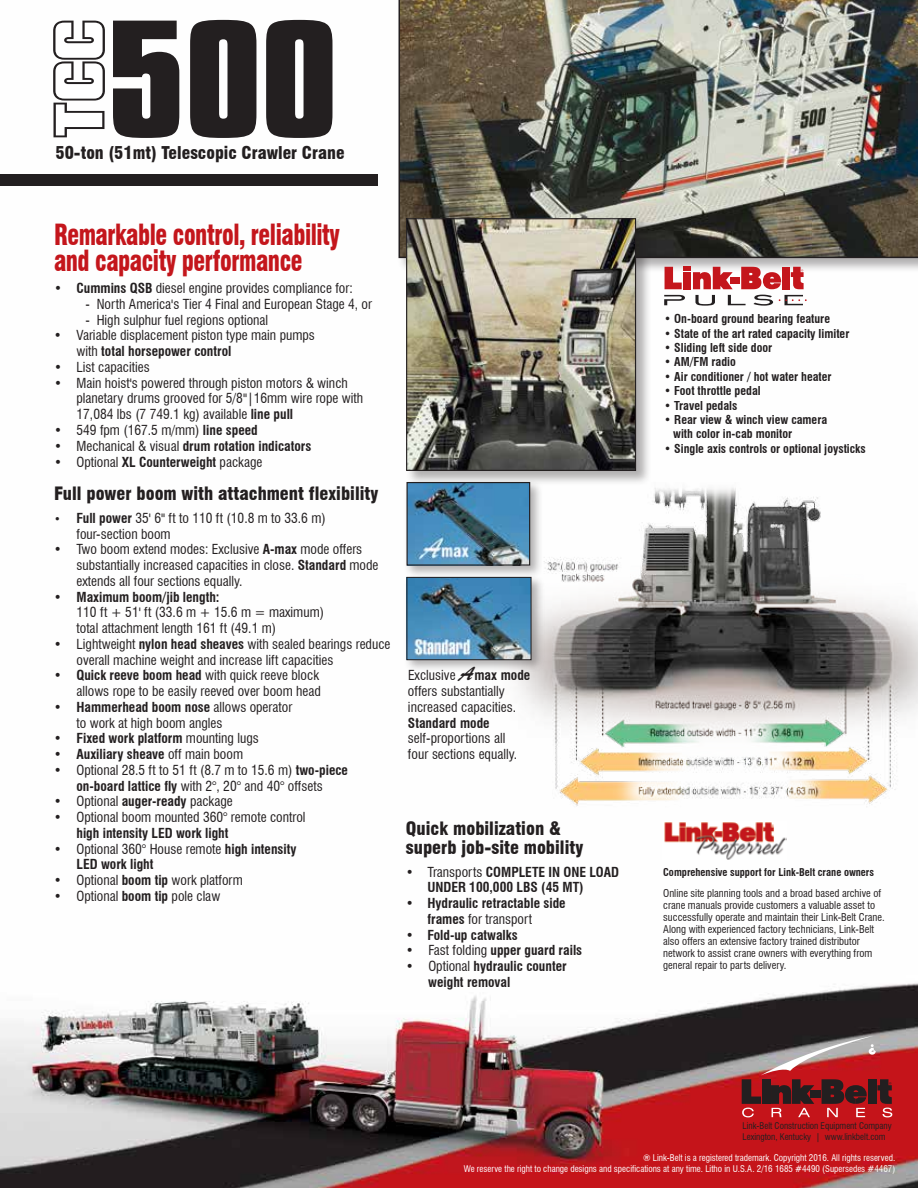
<style>
.page{position:relative;width:918px;height:1188px;background:#fff}
.page>*{position:absolute;margin:0;border:0;box-sizing:border-box;transform-origin:0 0}
.t1{font:900 condensed 28.5px/25.5px "Swiss 721 BT";letter-spacing:-.02em;color:#c4161c;scale:.83 1}
.t2{font:900 condensed 18px/19.5px "Swiss 721 BT";color:#231f20}
.t3{font:900 condensed 17.25px "Swiss 721 BT";color:#231f20}
.t4{font:condensed 13.5px/15.8px "Swiss 721 BT";color:#231f20}
.t5{font:700 condensed 13.5px/15.8px "Swiss 721 BT";color:#231f20}
.t6{font:700 condensed 12px/14.4px "Swiss 721 BT";color:#231f20}
.t7{font:condensed 10.5px/12px "Swiss 721 BT";color:#231f20}
.t8{font:700 condensed 10.5px "Swiss 721 BT";color:#231f20}
.t9{font:condensed 9px/10.8px "Swiss 721 BT";color:#fff;text-align:right}
.t10{font:condensed 9px/10.8px "Swiss 721 BT";color:#231f20}
.s1{font-weight:700}
.s2{font-weight:400}
.s3{font-size:11.25px}
.s4{font-family:"Brush Script Std";font-stretch:normal;font-size:19.5px}
</style>
<div class="page">
<img style="left:0;top:19px;width:918px;height:1169px">
<svg style="left:190px;top:20px;width:66px;height:118px;background:#3d3a3a"></svg>
<svg style="left:266px;top:20px;width:66px;height:118px;background:#3d3a3b"></svg>
<svg style="left:113px;top:21px;width:66px;height:117px"></svg>
<svg style="left:52px;top:21px;width:53px;height:116px"></svg>
<div style="left:0;top:174px;width:378px;height:12px;background:#231f20"></div>
<div style="left:398px;top:0;width:520px;height:274px;background:#231f20;opacity:.35"></div>
<img style="left:399px;top:0;width:519px;height:258px">
<img style="left:484px;top:481px;width:434px;height:332px">
<div style="left:403px;top:574px;width:142px;height:99px;background:#231f20;opacity:.35"></div>
<img style="left:409px;top:579px;width:120px;height:79px">
<div style="left:407px;top:577px;width:124px;height:83px;border:1px solid #231f20"></div>
<div style="left:403px;top:479px;width:141px;height:100px;background:#231f20;opacity:.35"></div>
<img style="left:408px;top:487px;width:120px;height:77px">
<div style="left:406px;top:482px;width:124px;height:84px;border:1px solid #231f20"></div>
<div style="left:405px;top:217px;width:246px;height:270px;background:#231f20;opacity:.35"></div>
<img style="left:408px;top:220px;width:226px;height:249px">
<div style="left:406px;top:218px;width:230px;height:253px;border:1px solid #231f20"></div>
<img style="left:662px;top:822px;width:124px;height:37px">
<svg style="left:742px;top:1036px;width:150px;height:81px;background:#8e4143"></svg>
<svg style="left:753px;top:295px;width:20px;height:11px"></svg>
<svg style="left:728px;top:295px;width:18px;height:10px"></svg>
<svg style="left:695px;top:295px;width:20px;height:11px"></svg>
<svg style="left:779px;top:295px;width:28px;height:10px"></svg>
<svg style="left:664px;top:295px;width:21px;height:10px"></svg>
<svg style="left:665px;top:267px;width:68px;height:22px"></svg>
<div style="left:731px;top:277px;width:9px;height:7px;background:#c4161c"></div>
<div style="left:782px;top:267px;width:8px;height:22px;background:#c4161c"></div>
<svg style="left:791px;top:267px;width:13px;height:22px"></svg>
<svg style="left:741px;top:267px;width:41px;height:22px"></svg>
<p class="t3" style="left:56px;top:143px;width:291px">50-ton (51mt) Telescopic Crawler Crane</p>
<h1 class="t1" style="left:54px;top:222px;width:346px">Remarkable control, reliability and capacity performance</h1>
<p class="t4" style="left:54px;top:280px;width:300px">• <span class="s1">Cummins QSB</span> diesel engine provides compliance for:</p>
<p class="t4" style="left:85px;top:296px;width:288px">- North America's Tier 4 Final and European Stage 4, or</p>
<p class="t4" style="left:85px;top:312px;width:184px">- High sulphur fuel regions optional</p>
<p class="t4" style="left:77px;top:328px;width:240px;text-indent:-23px">• Variable displacement piston type main pumps with <span class="s1">total horsepower control</span></p>
<p class="t4" style="left:54px;top:359px;width:97px">• List capacities</p>
<p class="t4" style="left:77px;top:375px;width:288px;text-indent:-23px">• Main hoist's powered through piston motors &amp; winch planetary drums grooved for 5/8"|16mm wire rope with<br>17,084 lbs (7 749.1 kg) available <span class="s1">line pull</span></p>
<p class="t4" style="left:54px;top:422px;width:205px">• 549 fpm (167.5 m/mm) <span class="s1">line speed</span></p>
<p class="t5" style="left:54px;top:438px;width:259px"><span class="s2">• Mechanical &amp; visual</span> drum rotation indicators</p>
<p class="t4" style="left:54px;top:454px;width:210px">• Optional <span class="s1">XL Counterweight</span> package</p>
<h2 class="t2" style="left:54px;top:484px;width:326px">Full power boom with attachment flexibility</h2>
<p class="t4" style="left:76px;top:510px;width:251px;text-indent:-22px"><span class="s3">•</span> <span class="s1">Full power</span> 35' 6" ft to 110 ft (10.8 m to 33.6 m) four-section boom</p>
<p class="t4" style="left:76px;top:542px;width:304px;text-indent:-23px">• Two boom extend modes: Exclusive <span class="s1">A-max</span> mode offers substantially increased capacities in close. <span class="s1">Standard</span> mode extends all four sections equally.</p>
<p class="t4" style="left:76px;top:589px;width:249px;text-indent:-23px">• <span class="s1">Maximum boom/jib length:<br></span>110 ft + 51' ft (33.6 m + 15.6 m = maximum) total attachment length 161 ft (49.1 m)</p>
<p class="t4" style="left:76px;top:636px;width:316px;text-indent:-23px">• Lightweight <span class="s1">nylon head sheaves</span> with sealed bearings reduce overall machine weight and increase lift capacities</p>
<p class="t4" style="left:54px;top:668px;width:268px;text-align:right">• <span class="s1">Quick reeve boom head</span> with quick reeve block allows rope to be easily reeved over boom head</p>
<p class="t4" style="left:76px;top:699px;width:217px;text-indent:-23px">• <span class="s1">Hammerhead boom nose</span> allows operator to work at high boom angles</p>
<p class="t5" style="left:54px;top:731px;width:206px"><span class="s2">•</span> Fixed work platform <span class="s2">mounting lugs</span></p>
<p class="t5" style="left:54px;top:746px;width:191px"><span class="s2">•</span> Auxiliary sheave <span class="s2">off main boom</span></p>
<p class="t4" style="left:54px;top:762px;width:296px;text-align:center">• Optional 28.5 ft to 51 ft (8.7 m to 15.6 m) <span class="s1">two-piece on-board lattice fly</span> with 2°, 20° and 40° offsets</p>
<p class="t4" style="left:54px;top:794px;width:180px">• Optional <span class="s1">auger-ready</span> package</p>
<p class="t4" style="left:54px;top:809px;width:253px">• Optional boom mounted 360° remote control</p>
<p class="t5" style="left:76px;top:825px;width:153px">high intensity LED work light</p>
<p class="t5" style="left:76px;top:841px;width:221px;text-indent:-23px"><span class="s2">• Optional 360° House remote</span> high intensity<br>LED work light</p>
<p class="t4" style="left:54px;top:872px;width:190px">• Optional <span class="s1">boom tip</span> work platform</p>
<p class="t4" style="left:54px;top:888px;width:168px">• Optional <span class="s1">boom tip</span> pole claw</p>
<p class="t4" style="left:408px;top:668px;width:124px">Exclusive <span class="s4">A</span><span class="s1">max mode </span>offers substantially increased capacities.</p>
<p class="t5" style="left:408px;top:715px;width:83px">Standard mode</p>
<p class="t4" style="left:408px;top:731px;width:111px">self-proportions all four sections equally.</p>
<h2 class="t2" style="left:406px;top:818px;width:179px">Quick mobilization &amp; superb job-site mobility</h2>
<p class="t5" style="left:427px;top:864px;width:193px;text-indent:-22px"><span class="s2">• Transports</span> COMPLETE IN ONE LOAD<br>UNDER 100,000 LBS (45 MT)</p>
<p class="t5" style="left:427px;top:895px;width:140px;text-indent:-22px"><span class="s2">•</span> Hydraulic retractable side frames <span class="s2">for transport</span></p>
<p class="t5" style="left:406px;top:927px;width:113px"><span class="s2">•</span> Fold-up catwalks</p>
<p class="t5" style="left:406px;top:943px;width:178px"><span class="s2">• Fast folding</span> upper guard rails</p>
<p class="t5" style="left:428px;top:958px;width:140px;text-indent:-22px"><span class="s2">• Optional</span> hydraulic counter weight removal</p>
<p class="t6" style="left:664px;top:312px;width:167px">• On-board ground bearing feature</p>
<p class="t6" style="left:664px;top:326px;width:187px">• State of the art rated capacity limiter</p>
<p class="t6" style="left:664px;top:340px;width:110px">• Sliding left side door</p>
<p class="t6" style="left:664px;top:355px;width:73px"><span class="s2">•</span> AM/FM radio</p>
<p class="t6" style="left:664px;top:369px;width:169px">• Air conditioner / hot water heater</p>
<p class="t6" style="left:664px;top:384px;width:98px">• Foot throttle pedal</p>
<p class="t6" style="left:664px;top:398px;width:75px">• Travel pedals</p>
<p class="t6" style="left:673px;top:412px;width:156px;text-indent:-9px">• Rear view &amp; winch view camera with color in-cab monitor</p>
<p class="t6" style="left:664px;top:441px;width:203px">• Single axis controls or optional joysticks</p>
<p class="t8" style="left:663px;top:866px;width:212px">Comprehensive support for Link-Belt crane owners</p>
<p class="t7" style="left:663px;top:887px;width:223px">Online site planning tools and a broad based archive of crane manuals provide customers a valuable asset to successfully operate and maintain their Link-Belt Crane.<br>Along with experienced factory technicians, Link-Belt also offers an extensive factory trained distributor network to assist crane owners with everything from general repair to parts delivery.</p>
<p class="t10" style="left:742px;top:1121px;width:151px">Link-Belt Construction Equipment Company<br>Lexington, Kentucky | www.linkbelt.com</p>
<p class="t9" style="left:464px;top:1152px;width:433px">® Link-Belt is a registered trademark. Copyright 2016. All rights reserved.<br>We reserve the right to change designs and specifications at any time. Litho in U.S.A. 2/16 1685 #4490 (Supersedes #4467)</p>
</div>
